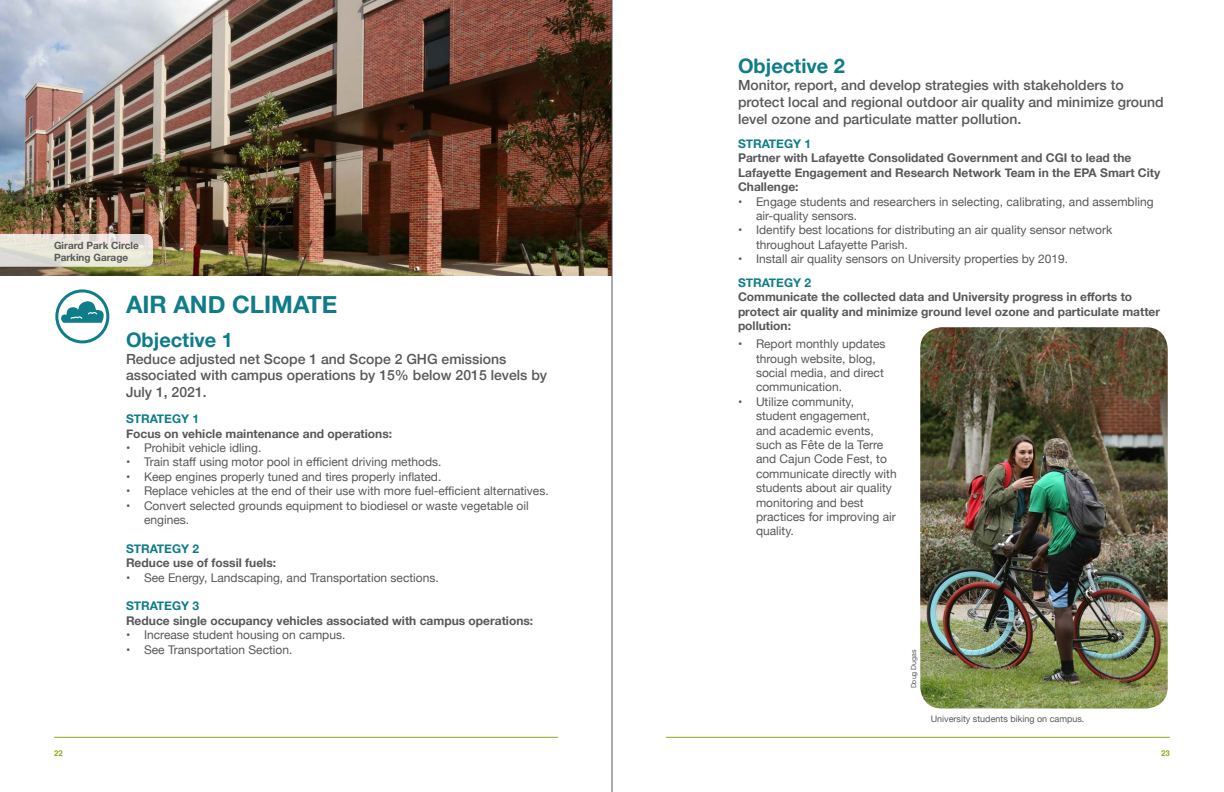
<style>
.page{position:relative;width:1224px;height:792px;background:#fff}
.page>*{position:absolute;margin:0;border:0;box-sizing:border-box;transform-origin:0 0}
.t1{font:700 24px "Helvetica Neue";color:#0e7c89}
.t2{font:700 20px "Helvetica Neue";color:#0e7c89}
.t3{font:500 14px/16.8px "Helvetica Neue";color:#57585a}
.t4{font:12px/14.4px "Helvetica Neue";color:#57585a}
.t5{font:700 12px/14.4px "Helvetica Neue";color:#57585a}
.t6{font:700 12px "Helvetica Neue";color:#0e7c89}
.t7{font:700 10px/12px "Helvetica Neue";color:#57585a}
.t8{font:9px "Helvetica Neue";color:#57585a}
.t9{font:700 8px "Helvetica";color:#89ac1e}
.t10{font:7px "Helvetica Neue";color:#57585a}
</style>
<div class="page">
<hr style="left:666px;top:737px;width:504px;height:1px;background:#89ac1e">
<hr style="left:54px;top:737px;width:504px;height:1px;background:#89ac1e">
<img style="left:0;top:0;width:612px;height:275px">
<svg style="left:57px;top:291px;width:51px;height:51px"></svg>
<div style="left:55px;top:289px;width:54px;height:54px;border:3px solid #0e7c89;border-radius:50%"></div>
<svg style="left:60px;top:301px;width:49px;height:22px"></svg>
<svg style="left:0;top:234px;width:153px;height:33px"></svg>
<img style="left:920px;top:327px;width:248px;height:381px">
<hr style="left:612px;top:0;width:1px;height:792px;background:#57585a">
<p class="t7" style="left:54px;top:240px;width:86px">Girard Park Circle<br>Parking Garage</p>
<p class="t1" style="left:126px;top:285px;width:213px">AIR AND CLIMATE</p>
<p class="t2" style="left:126px;top:324px;width:109px">Objective 1</p>
<p class="t3" style="left:126px;top:349px;width:423px">Reduce adjusted net Scope 1 and Scope 2 GHG emissions associated with campus operations by 15% below 2015 levels by<br>July 1, 2021.</p>
<p class="t6" style="left:126px;top:410px;width:75px">STRATEGY 1</p>
<p class="t5" style="left:126px;top:426px;width:268px">Focus on vehicle maintenance and operations:</p>
<p class="t4" style="left:126px;top:441px;width:137px">• Prohibit vehicle idling.</p>
<p class="t4" style="left:126px;top:456px;width:317px">• Train staff using motor pool in efficient driving methods.</p>
<p class="t4" style="left:126px;top:470px;width:317px">• Keep engines properly tuned and tires properly inflated.</p>
<p class="t4" style="left:126px;top:484px;width:424px">• Replace vehicles at the end of their use with more fuel-efficient alternatives.</p>
<p class="t4" style="left:144px;top:499px;width:386px;text-indent:-18px">• Convert selected grounds equipment to biodiesel or waste vegetable oil engines.</p>
<p class="t6" style="left:126px;top:539px;width:75px">STRATEGY 2</p>
<p class="t5" style="left:126px;top:556px;width:152px">Reduce use of fossil fuels:</p>
<p class="t4" style="left:126px;top:571px;width:314px">• See Energy, Landscaping, and Transportation sections.</p>
<p class="t6" style="left:126px;top:597px;width:75px">STRATEGY 3</p>
<p class="t5" style="left:126px;top:614px;width:409px">Reduce single occupancy vehicles associated with campus operations:</p>
<p class="t4" style="left:126px;top:628px;width:221px">• Increase student housing on campus.</p>
<p class="t4" style="left:126px;top:643px;width:168px">• See Transportation Section.</p>
<p class="t2" style="left:738px;top:51px;width:109px">Objective 2</p>
<p class="t3" style="left:738px;top:76px;width:427px">Monitor, report, and develop strategies with stakeholders to protect local and regional outdoor air quality and minimize ground level ozone and particulate matter pollution.</p>
<p class="t6" style="left:738px;top:134px;width:75px">STRATEGY 1</p>
<p class="t5" style="left:738px;top:151px;width:424px">Partner with Lafayette Consolidated Government and CGI to lead the<br>Lafayette Engagement and Research Network Team in the EPA Smart City<br>Challenge:</p>
<p class="t4" style="left:756px;top:195px;width:399px;text-indent:-18px">• Engage students and researchers in selecting, calibrating, and assembling air-quality sensors.</p>
<p class="t4" style="left:756px;top:224px;width:358px;text-indent:-18px">• Identify best locations for distributing an air quality sensor network throughout Lafayette Parish.</p>
<p class="t4" style="left:738px;top:252px;width:332px">• Install air quality sensors on University properties by 2019.</p>
<p class="t6" style="left:738px;top:273px;width:75px">STRATEGY 2</p>
<p class="t5" style="left:738px;top:290px;width:424px">Communicate the collected data and University progress in efforts to protect air quality and minimize ground level ozone and particulate matter pollution:</p>
<p class="t4" style="left:756px;top:337px;width:131px;text-indent:-18px">• Report monthly updates through website, blog, social media, and direct communication.</p>
<p class="t4" style="left:756px;top:395px;width:142px;text-indent:-18px">• Utilize community, student engagement,<br>and academic events, such as Fête de la Terre and Cajun Code Fest, to communicate directly with students about air quality monitoring and best practices for improving air quality.</p>
<p class="t10" style="left:909px;top:688px;width:40px;rotate:-90deg">Doug Dugas</p>
<p class="t8" style="left:931px;top:712px;width:155px">University students biking on campus.</p>
<p class="t9" style="left:54px;top:746px;width:10px">22</p>
<p class="t9" style="left:1161px;top:746px;width:10px">23</p>
</div>
